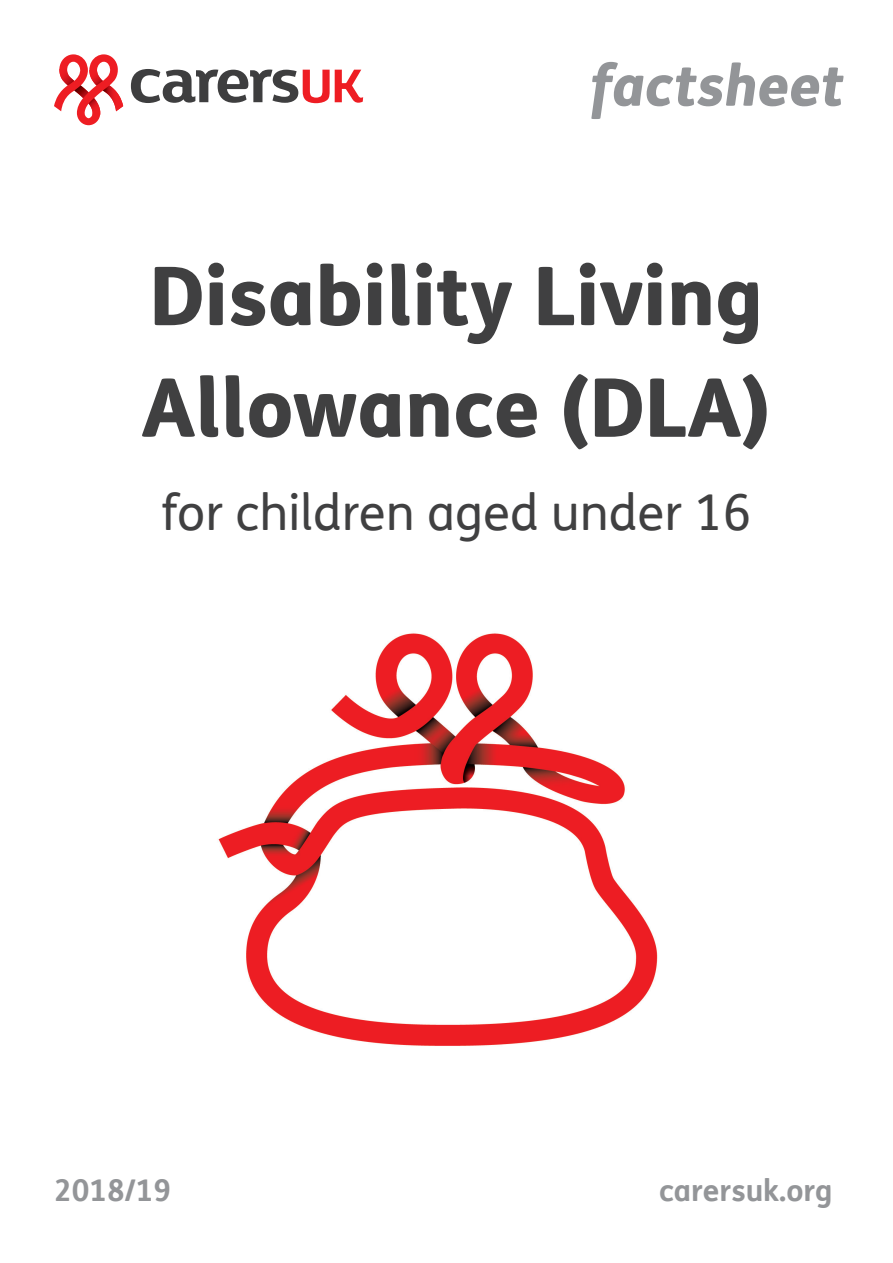
<style>
.page{position:relative;width:893px;height:1263px;background:#fff}
.page>*{position:absolute;margin:0;border:0;box-sizing:border-box;transform-origin:0 0}
.t1{font:800 81px/111.6px "FS Me";color:#404041}
.t2{font:italic 800 57px "FS Me";color:#939598}
.t3{font:49.5px "FS Me";color:#404041}
.t4{font:700 30px "FS Me";color:#939598}
</style>
<div class="page">
<svg style="left:131px;top:69px;width:232px;height:34px"></svg>
<svg style="left:54px;top:54px;width:69px;height:71px"></svg>
<img style="left:74px;top:85px;width:15px;height:13px">
<img style="left:218px;top:633px;width:440px;height:413px">
<p class="t2" style="left:591px;top:40px;width:255px">factsheet</p>
<p class="t1" style="left:141px;top:236px;width:631px">Disability Living<br>Allowance (DLA)</p>
<p class="t3" style="left:161px;top:479px;width:591px">for children aged under 16</p>
<p class="t4" style="left:54px;top:1167px;width:119px">2018/19</p>
<p class="t4" style="left:659px;top:1167px;width:175px">carersuk.org</p>
</div>
